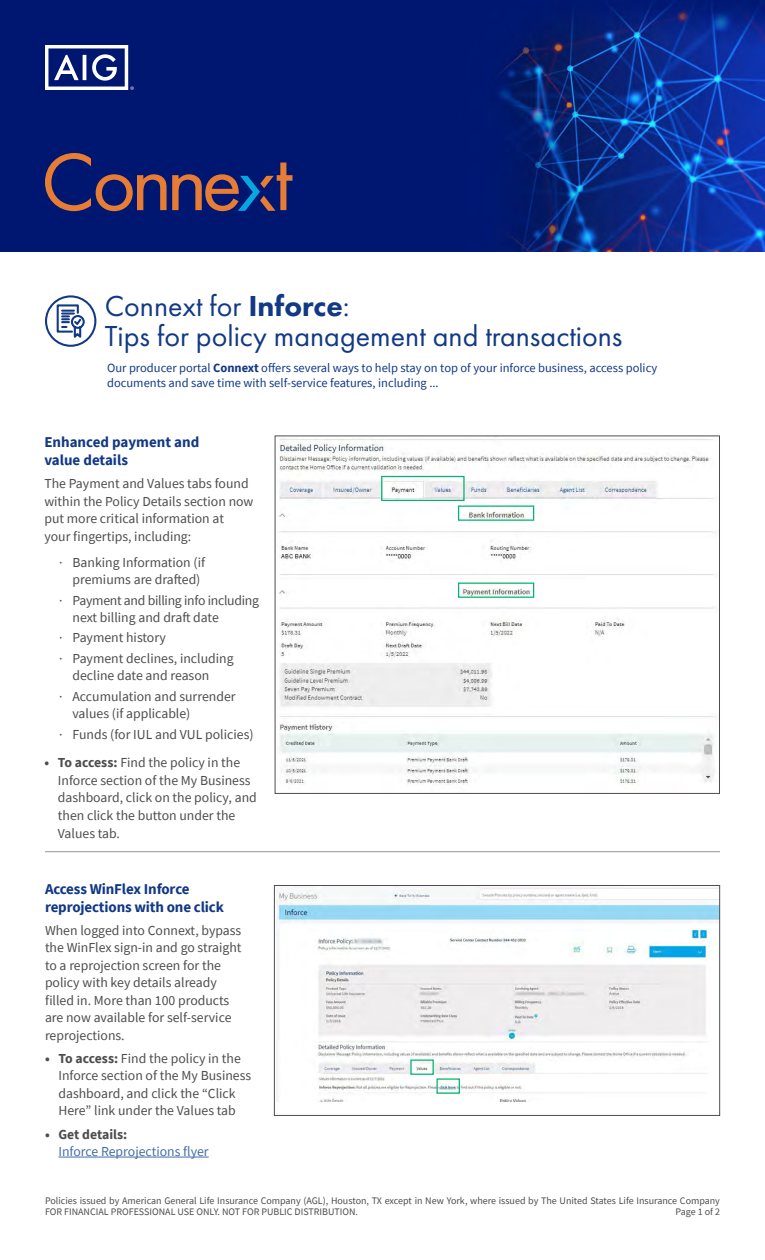
<style>
.page{position:relative;width:765px;height:1260px;background:#fff}
.page>*{position:absolute;margin:0;border:0;box-sizing:border-box;transform-origin:0 0}
.t1{font:30px "Futura PT";color:#123985}
.Subheads{font:700 15px/17.5px "Source Sans Pro";letter-spacing:-.01em;color:#123985}
.t2{font:13.75px/17.5px "Source Sans Pro";color:#4d4d4f}
.t3{font:13.75px/17.5px "Source Sans Pro";letter-spacing:-.02em;color:#4d4d4f}
.t4{font:13.75px/17.5px "Source Sans Pro";color:#456da9}
.t5{font:12.5px/15px "Source Sans Pro";color:#123985}
.t6{font:10px/11.2px "Source Sans Pro";color:#4d4d4f}
.s1{font-weight:800}
.s2{font-weight:700}
.s3{font-weight:700;color:#4d4d4f}
</style>
<div class="page">
<svg style="left:45px;top:295px;width:51px;height:52px"></svg>
<img style="left:0;top:0;width:765px;height:251px">
<svg style="left:45px;top:45px;width:89px;height:45px"></svg>
<svg style="left:45px;top:153px;width:247px;height:58px;background:#383265"></svg>
<hr style="left:45px;top:851px;width:675px;height:1px;background:#939598">
<hr style="left:58px;top:1157px;width:151px;height:1px;background:#456da9">
<img style="left:277px;top:887px;width:441px;height:214px">
<div style="left:274px;top:885px;width:446px;height:231px;border:1px solid #4d4d4f"></div>
<div style="left:410px;top:1060px;width:24px;height:15px;border:1px solid #00b374"></div>
<div style="left:437px;top:1078px;width:23px;height:16px;border:1px solid #00b374"></div>
<img style="left:279px;top:438px;width:436px;height:347px">
<div style="left:275px;top:436px;width:445px;height:358px;border:1px solid #4d4d4f"></div>
<div style="left:381px;top:476px;width:84px;height:25px;border:1px solid #00b374"></div>
<div style="left:458px;top:583px;width:76px;height:15px;border:1px solid #00b374"></div>
<p class="t1" style="left:105px;top:289px;width:246px">Connext for <span class="s1">Inforce</span>:</p>
<p class="t1" style="left:105px;top:319px;width:519px">Tips for policy management and transactions</p>
<p class="t5" style="left:107px;top:360px;width:552px">Our producer portal <span class="s2">Connext</span> offers several ways to help stay on top of your inforce business, access policy documents and save time with self-service features, including ...</p>
<p class="Subheads" style="left:44px;top:433px;width:156px">Enhanced payment and value details</p>
<p class="t2" style="left:44px;top:475px;width:211px">The Payment and Values tabs found within the Policy Details section now put more critical information at<br>your fingertips, including:</p>
<p class="t2" style="left:73px;top:553px;width:134px;text-indent:-14px">· Banking Information (if premiums are drafted)</p>
<p class="t3" style="left:73px;top:591px;width:188px;text-indent:-14px">· Payment and billing info including next billing and draft date</p>
<p class="t2" style="left:59px;top:629px;width:108px">· Payment history</p>
<p class="t2" style="left:73px;top:649px;width:163px;text-indent:-14px">· Payment declines, including decline date and reason</p>
<p class="t2" style="left:73px;top:687px;width:165px;text-indent:-14px">· Accumulation and surrender values (if applicable)</p>
<p class="t2" style="left:59px;top:725px;width:196px">· Funds (for IUL and VUL policies)</p>
<p class="t2" style="left:58px;top:754px;width:200px;text-indent:-13px"><span class="s2">• To access:</span> Find the policy in the<br>Inforce section of the My Business dashboard, click on the policy, and then click the button under the<br>Values tab.</p>
<p class="Subheads" style="left:45px;top:880px;width:180px">Access WinFlex Inforce reprojections with one click</p>
<p class="t2" style="left:45px;top:921px;width:198px">When logged into Connext, bypass the WinFlex sign-in and go straight to a reprojection screen for the policy with key details already filled in. More than 100 products are now available for self-service reprojections.</p>
<p class="t2" style="left:58px;top:1050px;width:194px;text-indent:-13px"><span class="s2">• To access:</span> Find the policy in the<br>Inforce section of the My Business dashboard, and click the “Click<br>Here” link under the Values tab</p>
<p class="t4" style="left:58px;top:1125px;width:152px;text-indent:-13px"><span class="s3">• Get details:<br></span>Inforce Reprojections flyer</p>
<p class="t6" style="left:45px;top:1195px;width:677px">Policies issued by American General Life Insurance Company (AGL), Houston, TX except in New York, where issued by The United States Life Insurance Company<br>FOR FINANCIAL PROFESSIONAL USE ONLY. NOT FOR PUBLIC DISTRIBUTION.</p>
<p class="t6" style="left:676px;top:1206px;width:46px">Page 1 of 2</p>
</div>
